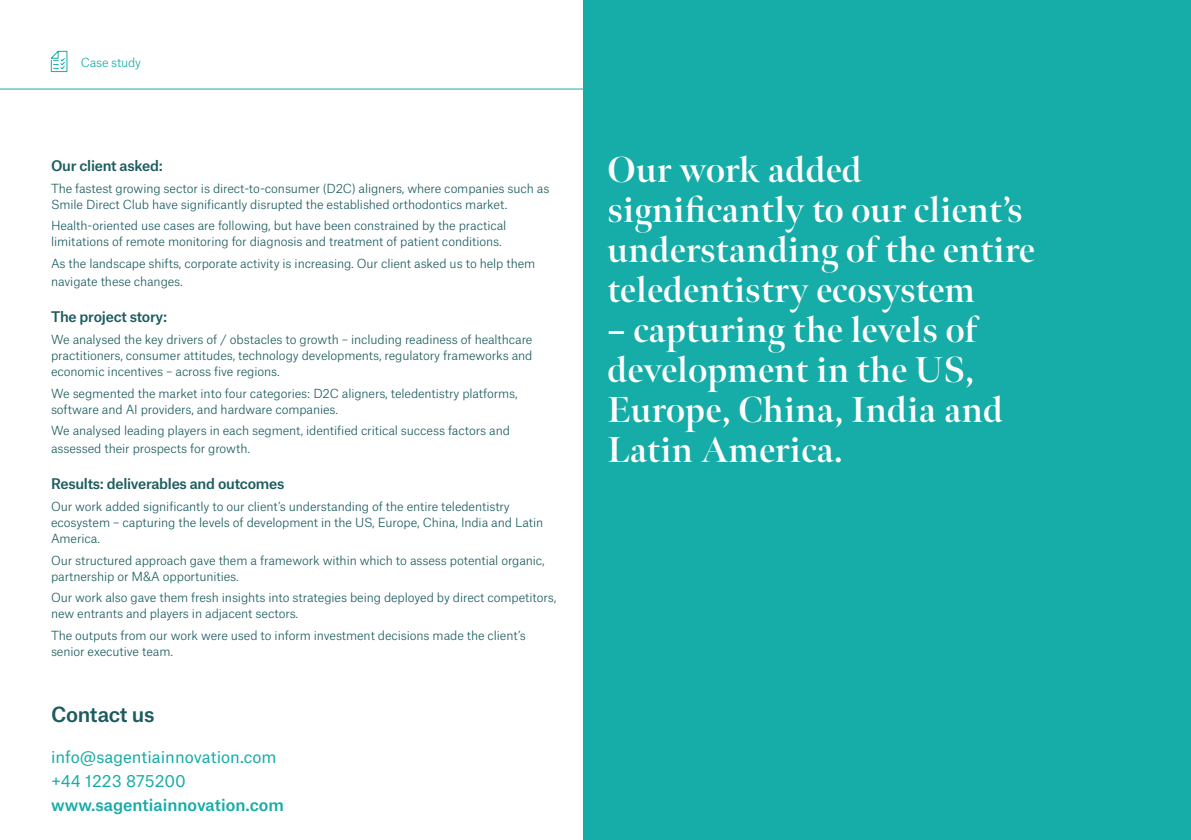
<style>
.page{position:relative;width:1191px;height:840px;background:#fff}
.page>*{position:absolute;margin:0;border:0;box-sizing:border-box;transform-origin:0 0}
.t1{font:700 36px/40px "Meno Banner";letter-spacing:.01em;color:#fff}
.t2{font:500 20px "Atlas Grotesk";letter-spacing:-.02em;color:#1c5c5f}
.t3{font:16px/24px "Atlas Grotesk";color:#16aca7}
.t4{font:500 16px "Atlas Grotesk";color:#16aca7}
.t5{font:500 14px "Atlas Grotesk";letter-spacing:-.02em;color:#1c5c5f}
.t6{font:300 12px/16px "Atlas Grotesk";letter-spacing:-.01em;color:#1c5c5f}
.t7{font:300 12px "Atlas Grotesk";letter-spacing:-.02em;color:#16aca7}
</style>
<div class="page">
<div style="left:583px;top:0;width:608px;height:839px;background:#16aca7"></div>
<hr style="left:0;top:88px;width:583px;height:1px;background:#16aca7">
<svg style="left:50px;top:51px;width:17px;height:21px"></svg>
<p class="t7" style="left:81px;top:53px;width:62px">Case study</p>
<p class="t5" style="left:51px;top:154px;width:113px">Our client asked:</p>
<p class="t6" style="left:51px;top:179px;width:500px">The fastest growing sector is direct-to-consumer (D2C) aligners, where companies such as<br>Smile Direct Club have significantly disrupted the established orthodontics market.</p>
<p class="t6" style="left:51px;top:216px;width:457px">Health-oriented use cases are following, but have been constrained by the practical limitations of remote monitoring for diagnosis and treatment of patient conditions.</p>
<p class="t6" style="left:51px;top:253px;width:486px;line-height:18px">As the landscape shifts, corporate activity is increasing. Our client asked us to help them navigate these changes.</p>
<p class="t5" style="left:51px;top:305px;width:118px">The project story:</p>
<p class="t6" style="left:51px;top:330px;width:483px;text-align:justify">We analysed the key drivers of / obstacles to growth – including readiness of healthcare practitioners, consumer attitudes, technology developments, regulatory frameworks and economic incentives – across five regions.</p>
<p class="t6" style="left:51px;top:383px;width:468px">We segmented the market into four categories: D2C aligners, teledentistry platforms, software and AI providers, and hardware companies.</p>
<p class="t6" style="left:51px;top:420px;width:460px;line-height:18px">We analysed leading players in each segment, identified critical success factors and assessed their prospects for growth.</p>
<p class="t5" style="left:51px;top:472px;width:235px">Results: deliverables and outcomes</p>
<p class="t6" style="left:51px;top:497px;width:494px">Our work added significantly to our client’s understanding of the entire teledentistry ecosystem – capturing the levels of development in the US, Europe, China, India and Latin<br>America.</p>
<p class="t6" style="left:51px;top:550px;width:495px">Our structured approach gave them a framework within which to assess potential organic, partnership or M&amp;A opportunities.</p>
<p class="t6" style="left:51px;top:588px;width:507px">Our work also gave them fresh insights into strategies being deployed by direct competitors, new entrants and players in adjacent sectors.</p>
<p class="t6" style="left:51px;top:626px;width:476px">The outputs from our work were used to inform investment decisions made the client’s senior executive team.</p>
<h2 class="t2" style="left:51px;top:697px;width:105px">Contact us</h2>
<h3 class="t3" style="left:51px;top:742px;width:227px">info@sagentiainnovation.com +44 1223 875200</h3>
<h3 class="t4" style="left:51px;top:791px;width:234px">www.sagentiainnovation.com</h3>
<h1 class="t1" style="left:607px;top:149px;width:429px">Our work added significantly to our client’s understanding of the entire teledentistry ecosystem</h1>
<h1 class="t1" style="left:607px;top:309px;width:397px">– capturing the levels of development in the US,<br>Europe, China, India and<br>Latin America.</h1>
</div>
